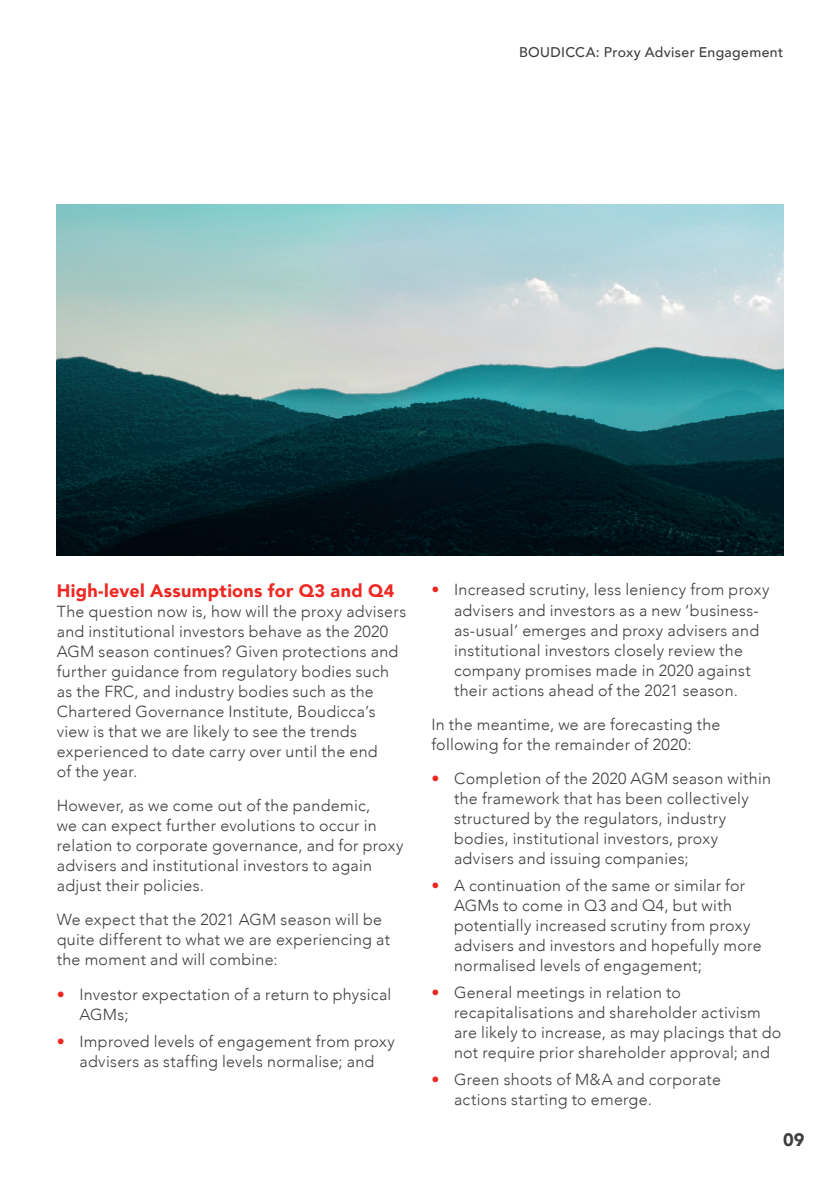
<style>
.page{position:relative;width:840px;height:1191px;background:#fff}
.page>*{position:absolute;margin:0;border:0;box-sizing:border-box;transform-origin:0 0}
.t1{font:900 18px "Avenir";letter-spacing:.015em;color:#ee2823}
.t2{font:900 18px "Avenir";color:#3e3e3f}
.t3{font:300 16px/20px "Avenir";letter-spacing:.02em;color:#3e3e3f}
.t4{font:500 14px "Avenir";letter-spacing:.025em;color:#3e3e3f}
.s1{font-weight:900;color:#ee2823}
</style>
<div class="page">
<img style="left:57px;top:204px;width:725px;height:352px">
<p class="t4" style="left:519px;top:40px;width:265px">BOUDICCA: Proxy Adviser Engagement</p>
<p class="t1" style="left:57px;top:575px;width:339px">High-level Assumptions for Q3 and Q4</p>
<p class="t3" style="left:57px;top:601px;width:351px">The question now is, how will the proxy advisers and institutional investors behave as the 2020<br>AGM season continues? Given protections and further guidance from regulatory bodies such as the FRC, and industry bodies such as the Chartered Governance Institute, Boudicca’s view is that we are likely to see the trends experienced to date carry over until the end<br>of the year.</p>
<p class="t3" style="left:57px;top:795px;width:348px">However, as we come out of the pandemic,<br>we can expect further evolutions to occur in relation to corporate governance, and for proxy advisers and institutional investors to again adjust their policies.</p>
<p class="t3" style="left:57px;top:910px;width:334px">We expect that the 2021 AGM season will be quite different to what we are experiencing at the moment and will combine:</p>
<p class="t3" style="left:79px;top:984px;width:313px;text-indent:-23px"><span class="s1">•</span> Investor expectation of a return to physical<br>AGMs;</p>
<p class="t3" style="left:57px;top:1031px;width:339px;text-align:center"><span class="s1">•</span> Improved levels of engagement from proxy advisers as staffing levels normalise; and</p>
<p class="t3" style="left:454px;top:580px;width:317px;text-indent:-23px"><span class="s1">•</span> Increased scrutiny, less leniency from proxy advisers and investors as a new ‘business&shy;as-usual’ emerges and proxy advisers and institutional investors closely review the company promises made in 2020 against their actions ahead of the 2021 season.</p>
<p class="t3" style="left:431px;top:714px;width:290px">In the meantime, we are forecasting the following for the remainder of 2020:</p>
<p class="t3" style="left:454px;top:768px;width:318px;text-indent:-23px"><span class="s1">•</span> Completion of the 2020 AGM season within the framework that has been collectively structured by the regulators, industry bodies, institutional investors, proxy advisers and issuing companies;</p>
<p class="t3" style="left:454px;top:875px;width:309px;text-indent:-23px"><span class="s1">•</span> A continuation of the same or similar for AGMs to come in Q3 and Q4, but with potentially increased scrutiny from proxy advisers and investors and hopefully more normalised levels of engagement;</p>
<p class="t3" style="left:454px;top:982px;width:329px;text-indent:-23px"><span class="s1">•</span> General meetings in relation to recapitalisations and shareholder activism are likely to increase, as may placings that do not require prior shareholder approval; and</p>
<p class="t3" style="left:454px;top:1069px;width:268px;text-indent:-23px"><span class="s1">•</span> Green shoots of M&amp;A and corporate actions starting to emerge.</p>
<p class="t2" style="left:782px;top:1124px;width:23px">09</p>
</div>
